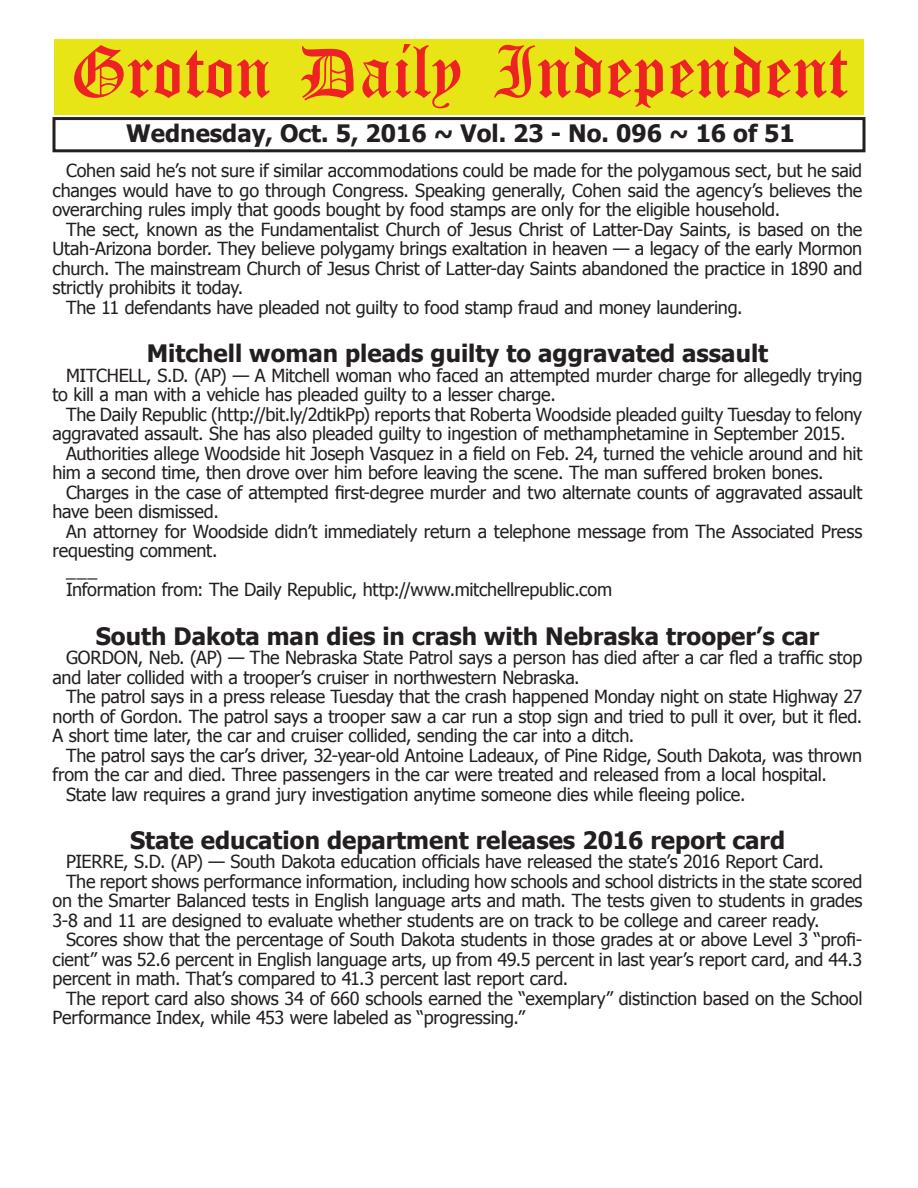
<style>
.page{position:relative;width:918px;height:1188px;background:#fff}
.page>*{position:absolute;margin:0;border:0;box-sizing:border-box;transform-origin:0 0}
.t1{font:54px "Old English Five";color:#ee2123}
.t2{font:700 24px "Tahoma";color:#231f20}
.t3{font:18px/19.5px "Tahoma";letter-spacing:-.01em;color:#231f20;text-align:justify}
</style>
<div class="page">
<div style="left:52px;top:117px;width:814px;height:35px;border:3px solid #231f20"></div>
<div style="left:54px;top:40px;width:810px;height:75px;background:#e7e515"></div>
<h1 class="t1" style="left:70px;top:47px;width:779px">Groton Daily Independent</h1>
<h2 class="t2" style="left:126px;top:116px;width:670px">Wednesday, Oct. 5, 2016 ~ Vol. 23 - No. 096 ~ 16 of 51</h2>
<p class="t3" style="left:52px;top:160px;width:811px;text-indent:14px">Cohen said he’s not sure if similar accommodations could be made for the polygamous sect, but he said changes would have to go through Congress. Speaking generally, Cohen said the agency’s believes the overarching rules imply that goods bought by food stamps are only for the eligible household.</p>
<p class="t3" style="left:66px;top:219px;width:798px">The sect, known as the Fundamentalist Church of Jesus Christ of Latter-Day Saints, is based on the</p>
<p class="t3" style="left:52px;top:238px;width:811px">Utah-Arizona border. They believe polygamy brings exaltation in heaven — a legacy of the early Mormon</p>
<p class="t3" style="left:52px;top:258px;width:811px">church. The mainstream Church of Jesus Christ of Latter-day Saints abandoned the practice in 1890 and</p>
<p class="t3" style="left:52px;top:277px;width:192px">strictly prohibits it today.</p>
<p class="t3" style="left:66px;top:297px;width:678px">The 11 defendants have pleaded not guilty to food stamp fraud and money laundering.</p>
<h2 class="t2" style="left:147px;top:337px;width:623px">Mitchell woman pleads guilty to aggravated assault</h2>
<p class="t3" style="left:52px;top:365px;width:811px;text-indent:14px">MITCHELL, S.D. (AP) — A Mitchell woman who faced an attempted murder charge for allegedly trying to kill a man with a vehicle has pleaded guilty to a lesser charge.</p>
<p class="t3" style="left:66px;top:404px;width:798px">The Daily Republic (http://bit.ly/2dtikPp) reports that Roberta Woodside pleaded guilty Tuesday to felony</p>
<p class="t3" style="left:52px;top:423px;width:795px">aggravated assault. She has also pleaded guilty to ingestion of methamphetamine in September 2015.</p>
<p class="t3" style="left:66px;top:443px;width:798px">Authorities allege Woodside hit Joseph Vasquez in a field on Feb. 24, turned the vehicle around and hit</p>
<p class="t3" style="left:52px;top:462px;width:773px">him a second time, then drove over him before leaving the scene. The man suffered broken bones.</p>
<p class="t3" style="left:66px;top:482px;width:798px">Charges in the case of attempted first-degree murder and two alternate counts of aggravated assault</p>
<p class="t3" style="left:52px;top:501px;width:168px">have been dismissed.</p>
<p class="t3" style="left:66px;top:521px;width:798px">An attorney for Woodside didn’t immediately return a telephone message from The Associated Press</p>
<p class="t3" style="left:52px;top:540px;width:167px">requesting comment.</p>
<p class="t3" style="left:66px;top:560px;width:33px">___</p>
<p class="t3" style="left:66px;top:579px;width:548px">Information from: The Daily Republic, http://www.mitchellrepublic.com</p>
<h2 class="t2" style="left:96px;top:619px;width:725px">South Dakota man dies in crash with Nebraska trooper’s car</h2>
<p class="t3" style="left:52px;top:647px;width:811px;text-indent:14px">GORDON, Neb. (AP) — The Nebraska State Patrol says a person has died after a car fled a traffic stop and later collided with a trooper’s cruiser in northwestern Nebraska.</p>
<p class="t3" style="left:52px;top:686px;width:811px;text-indent:14px">The patrol says in a press release Tuesday that the crash happened Monday night on state Highway 27 north of Gordon. The patrol says a trooper saw a car run a stop sign and tried to pull it over, but it fled.<br>A short time later, the car and cruiser collided, sending the car into a ditch.</p>
<p class="t3" style="left:66px;top:744px;width:798px">The patrol says the car’s driver, 32-year-old Antoine Ladeaux, of Pine Ridge, South Dakota, was thrown</p>
<p class="t3" style="left:52px;top:764px;width:776px">from the car and died. Three passengers in the car were treated and released from a local hospital.</p>
<p class="t3" style="left:66px;top:783px;width:681px">State law requires a grand jury investigation anytime someone dies while fleeing police.</p>
<h2 class="t2" style="left:130px;top:823px;width:657px">State education department releases 2016 report card</h2>
<p class="t3" style="left:66px;top:851px;width:759px">PIERRE, S.D. (AP) — South Dakota education officials have released the state’s 2016 Report Card.</p>
<p class="t3" style="left:66px;top:871px;width:798px">The report shows performance information, including how schools and school districts in the state scored</p>
<p class="t3" style="left:52px;top:890px;width:811px">on the Smarter Balanced tests in English language arts and math. The tests given to students in grades</p>
<p class="t3" style="left:52px;top:910px;width:769px">3-8 and 11 are designed to evaluate whether students are on track to be college and career ready.</p>
<p class="t3" style="left:66px;top:929px;width:798px">Scores show that the percentage of South Dakota students in those grades at or above Level 3 “profi-</p>
<p class="t3" style="left:52px;top:949px;width:811px">cient” was 52.6 percent in English language arts, up from 49.5 percent in last year’s report card, and 44.3</p>
<p class="t3" style="left:52px;top:968px;width:517px">percent in math. That’s compared to 41.3 percent last report card.</p>
<p class="t3" style="left:66px;top:988px;width:798px">The report card also shows 34 of 660 schools earned the “exemplary” distinction based on the School</p>
<p class="t3" style="left:52px;top:1007px;width:474px">Performance Index, while 453 were labeled as “progressing.”</p>
</div>
